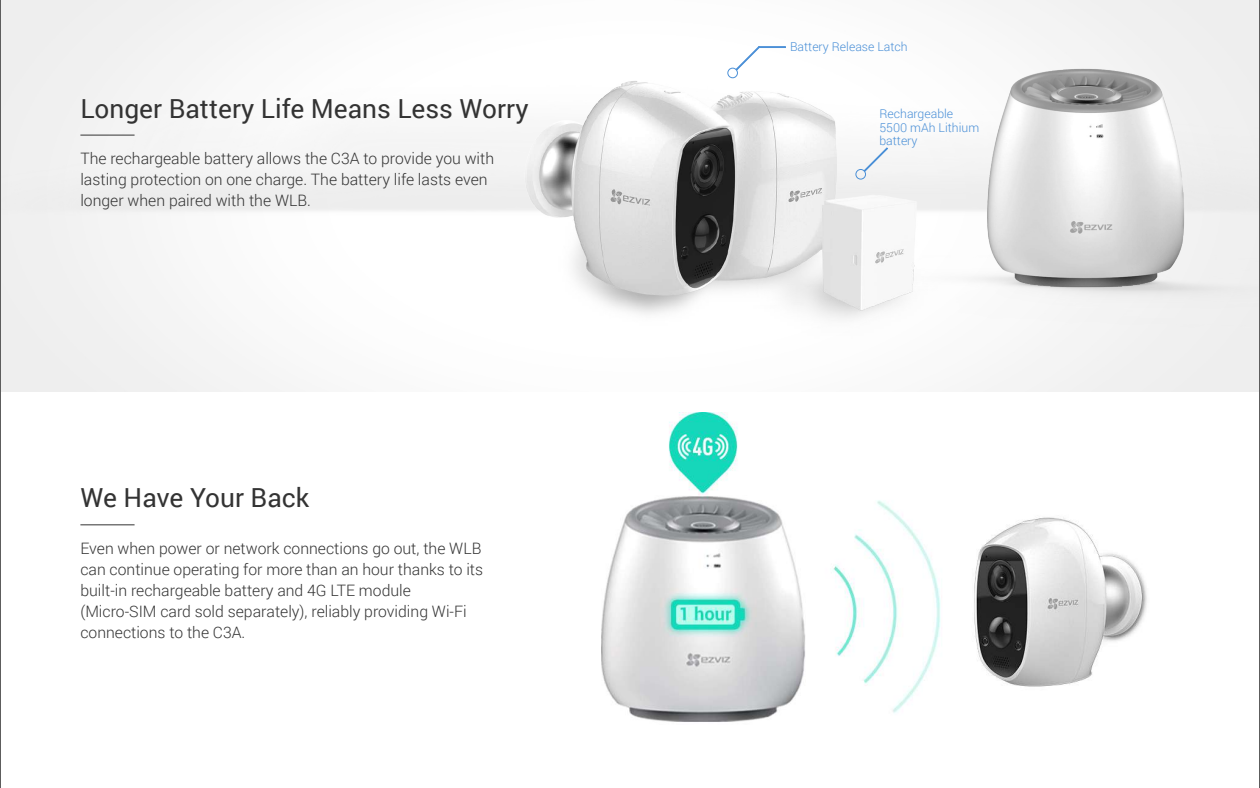
<style>
.page{position:relative;width:1260px;height:788px;background:#fff}
.page>*{position:absolute;margin:0;border:0;box-sizing:border-box;transform-origin:0 0}
.t1{font:26.25px "Roboto";color:#333}
.t2{font:300 15.75px/21px "Roboto";color:#333}
.t3{font:300 12.25px/13.7px "Roboto";color:#4b90d7}
</style>
<div class="page">
<hr style="left:80px;top:135px;width:55px;height:1px;background:#333">
<hr style="left:80px;top:524px;width:55px;height:1px;background:#333">
<div style="left:1100px;top:0;width:159px;height:392px;background:#efefef"></div>
<img style="left:350px;top:0;width:750px;height:413px">
<div style="left:727px;top:68px;width:11px;height:10px;border:1px solid #4b90d7;border-radius:50%"></div>
<svg style="left:736px;top:46px;width:50px;height:24px"></svg>
<div style="left:855px;top:169px;width:11px;height:10px;border:1px solid #4b90d7;border-radius:50%"></div>
<svg style="left:864px;top:148px;width:24px;height:23px"></svg>
<hr style="left:0;top:0;width:1px;height:788px;background:#5d5d5d">
<hr style="left:1259px;top:0;width:1px;height:788px;background:#5d5d5d">
<img style="left:955px;top:47px;width:261px;height:262px">
<img style="left:602px;top:413px;width:545px;height:309px">
<h1 class="t1" style="left:80px;top:90px;width:450px">Longer Battery Life Means Less Worry</h1>
<p class="t2" style="left:80px;top:147px;width:415px">The rechargeable battery allows the C3A to provide you with lasting protection on one charge. The battery life lasts even longer when paired with the WLB.</p>
<h1 class="t1" style="left:80px;top:479px;width:230px">We Have Your Back</h1>
<p class="t2" style="left:80px;top:537px;width:404px">Even when power or network connections go out, the WLB can continue operating for more than an hour thanks to its built-in rechargeable battery and 4G LTE module (Micro-SIM card sold separately), reliably providing Wi-Fi connections to the C3A.</p>
<p class="t3" style="left:790px;top:40px;width:119px">Battery Release Latch</p>
<p class="t3" style="left:879px;top:106px;width:101px">Rechargeable<br>5500 mAh Lithium battery</p>
</div>
